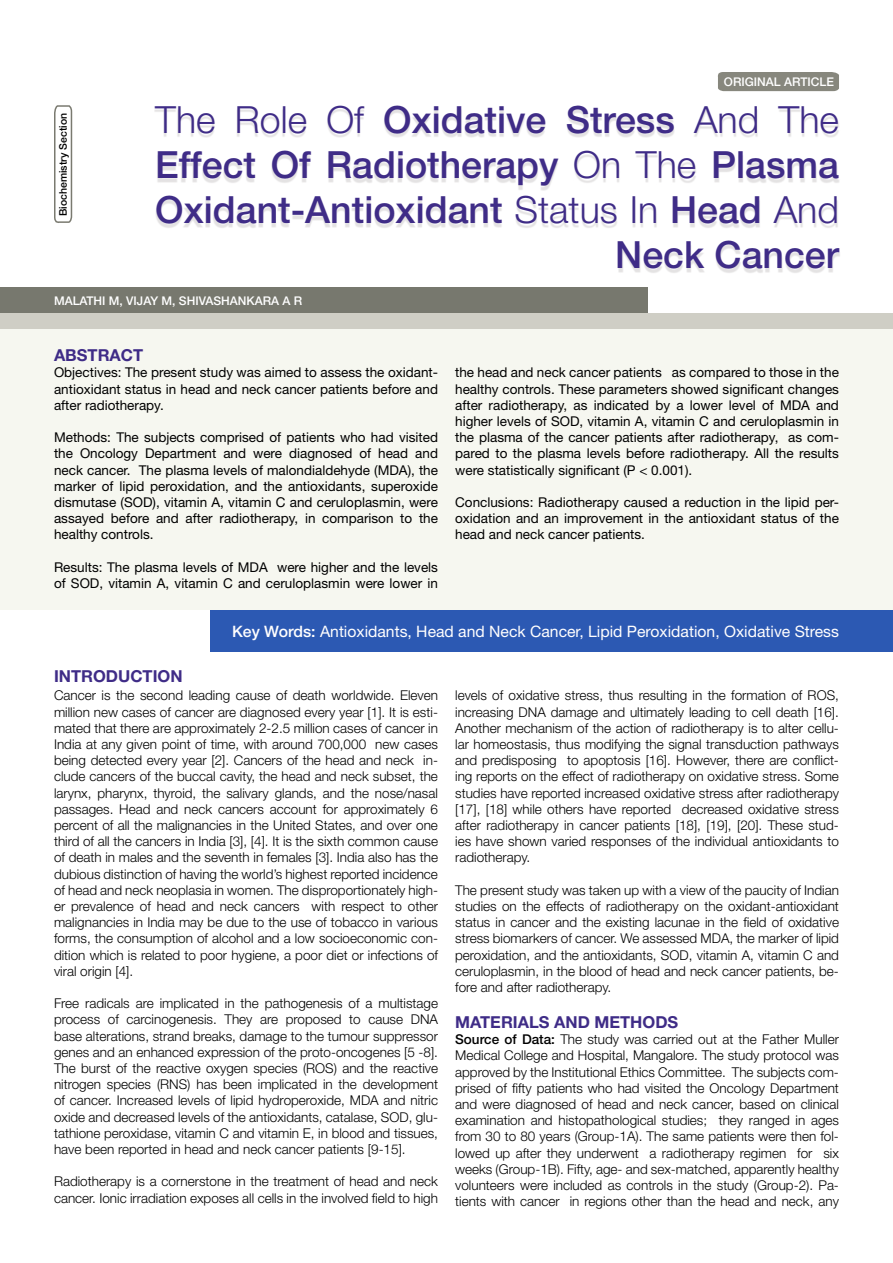
<style>
.page{position:relative;width:893px;height:1263px;background:#fff}
.page>*{position:absolute;margin:0;border:0;box-sizing:border-box;transform-origin:0 0}
.t1{font:500 37.5px/45px "Helvetica Neue";color:#3f2c87;text-align:right}
.t2{font:700 16.5px "Helvetica Neue";color:#3f2c87}
.t3{font:15.75px "Helvetica Neue";color:#fffefe}
.t4{font:300 13.5px/16.2px "Helvetica Neue";color:#000;text-align:justify}
.t5{font:13.5px/16.2px "Helvetica Neue";color:#000;text-align:justify}
.t6{font:500 12px "Helvetica Neue";color:#fff}
.t7{font:500 10.5px "Helvetica Neue";color:#000}
.s1{font-weight:300}
.s2{font-weight:500}
</style>
<div class="page">
<div style="left:0;top:288px;width:647px;height:25px;background:#77786e"></div>
<div style="left:0;top:313px;width:893px;height:16px;background:#cfcec5"></div>
<div style="left:0;top:329px;width:893px;height:281px;background:#f6f7f0"></div>
<div style="left:717px;top:72px;width:122px;height:19px;background:#87877d"></div>
<svg style="left:54px;top:105px;width:19px;height:118px"></svg>
<div style="left:210px;top:610px;width:683px;height:42px;background:#2c59b3"></div>
<div style="left:154px;top:109px;width:686px;height:165px;background:#a49fa0;opacity:.3"></div>
<p class="t6" style="left:724px;top:75px;width:112px">ORIGINAL ARTICLE</p>
<p class="t7" style="left:57px;top:216px;width:105px;rotate:-90deg">Biochemistry Section</p>
<h1 class="t1" style="left:155px;top:97px;width:685px"><span class="s1">The Role Of</span> Oxidative Stress <span class="s1">And The<br></span>Effect Of Radiotherapy <span class="s1">On The</span> Plasma<br>Oxidant-Antioxidant <span class="s1">Status In</span> Head <span class="s1">And<br></span>Neck Cancer</h1>
<p class="t6" style="left:54px;top:294px;width:250px">MALATHI M, VIJAY M, SHIVASHANKARA A R</p>
<p class="t2" style="left:54px;top:344px;width:91px">ABSTRACT</p>
<p class="t5" style="left:54px;top:364px;width:386px">Objectives: The present study was aimed to assess the oxidant&shy;antioxidant status in head and neck cancer patients before and after radiotherapy.</p>
<p class="t5" style="left:54px;top:429px;width:386px">Methods: The subjects comprised of patients who had visited the Oncology Department and were diagnosed of head and neck cancer. The plasma levels of malondialdehyde (MDA), the marker of lipid peroxidation, and the antioxidants, superoxide dismutase (SOD), vitamin A, vitamin C and ceruloplasmin, were assayed before and after radiotherapy, in comparison to the healthy controls.</p>
<p class="t5" style="left:54px;top:559px;width:386px">Results: The plasma levels of MDA were higher and the levels of SOD, vitamin A, vitamin C and ceruloplasmin were lower in</p>
<p class="t5" style="left:455px;top:364px;width:385px">the head and neck cancer patients as compared to those in the healthy controls. These parameters showed significant changes after radiotherapy, as indicated by a lower level of MDA and higher levels of SOD, vitamin A, vitamin C and ceruloplasmin in the plasma of the cancer patients after radiotherapy, as com&shy;pared to the plasma levels before radiotherapy. All the results were statistically significant (P &lt; 0.001).</p>
<p class="t5" style="left:455px;top:494px;width:385px">Conclusions: Radiotherapy caused a reduction in the lipid per&shy;oxidation and an improvement in the antioxidant status of the head and neck cancer patients.</p>
<p class="t2" style="left:54px;top:666px;width:130px">INTRODUCTION</p>
<p class="t3" style="left:232px;top:622px;width:608px"><span class="s2">Key Words:</span> Antioxidants, Head and Neck Cancer, Lipid Peroxidation, Oxidative Stress</p>
<p class="t4" style="left:54px;top:687px;width:386px">Cancer is the second leading cause of death worldwide. Eleven million new cases of cancer are diagnosed every year [1]. It is esti&shy;mated that there are approximately 2-2.5 million cases of cancer in India at any given point of time, with around 700,000 new cases being detected every year [2]. Cancers of the head and neck in&shy;clude cancers of the buccal cavity, the head and neck subset, the larynx, pharynx, thyroid, the salivary glands, and the nose/nasal passages. Head and neck cancers account for approximately 6 percent of all the malignancies in the United States, and over one third of all the cancers in India [3], [4]. It is the sixth common cause of death in males and the seventh in females [3]. India also has the dubious distinction of having the world’s highest reported incidence of head and neck neoplasia in women. The disproportionately high&shy;er prevalence of head and neck cancers with respect to other malignancies in India may be due to the use of tobacco in various forms, the consumption of alcohol and a low socioeconomic con&shy;dition which is related to poor hygiene, a poor diet or infections of viral origin [4].</p>
<p class="t4" style="left:54px;top:995px;width:386px">Free radicals are implicated in the pathogenesis of a multistage process of carcinogenesis. They are proposed to cause DNA base alterations, strand breaks, damage to the tumour suppressor genes and an enhanced expression of the proto-oncogenes [5 -8].<br>The burst of the reactive oxygen species (ROS) and the reactive nitrogen species (RNS) has been implicated in the development of cancer. Increased levels of lipid hydroperoxide, MDA and nitric oxide and decreased levels of the antioxidants, catalase, SOD, glu&shy;tathione peroxidase, vitamin C and vitamin E, in blood and tissues, have been reported in head and neck cancer patients [9-15].</p>
<p class="t4" style="left:54px;top:1173px;width:386px">Radiotherapy is a cornerstone in the treatment of head and neck cancer. Ionic irradiation exposes all cells in the involved field to high</p>
<p class="t4" style="left:455px;top:687px;width:385px">levels of oxidative stress, thus resulting in the formation of ROS, increasing DNA damage and ultimately leading to cell death [16].<br>Another mechanism of the action of radiotherapy is to alter cellu&shy;lar homeostasis, thus modifying the signal transduction pathways and predisposing to apoptosis [16]. However, there are conflict&shy;ing reports on the effect of radiotherapy on oxidative stress. Some studies have reported increased oxidative stress after radiotherapy [17], [18] while others have reported decreased oxidative stress after radiotherapy in cancer patients [18], [19], [20]. These stud&shy;ies have shown varied responses of the individual antioxidants to radiotherapy.</p>
<p class="t4" style="left:455px;top:882px;width:385px">The present study was taken up with a view of the paucity of Indian studies on the effects of radiotherapy on the oxidant-antioxidant status in cancer and the existing lacunae in the field of oxidative stress biomarkers of cancer. We assessed MDA, the marker of lipid peroxidation, and the antioxidants, SOD, vitamin A, vitamin C and ceruloplasmin, in the blood of head and neck cancer patients, be&shy;fore and after radiotherapy.</p>
<p class="t2" style="left:455px;top:1012px;width:225px">MATERIALS AND METHODS</p>
<p class="t4" style="left:455px;top:1031px;width:385px"><span class="s2">Source of Data:</span> The study was carried out at the Father Muller Medical College and Hospital, Mangalore. The study protocol was approved by the Institutional Ethics Committee. The subjects com&shy;prised of fifty patients who had visited the Oncology Department and were diagnosed of head and neck cancer, based on clinical examination and histopathological studies; they ranged in ages from 30 to 80 years (Group-1A). The same patients were then fol&shy;lowed up after they underwent a radiotherapy regimen for six weeks (Group-1B). Fifty, age- and sex-matched, apparently healthy volunteers were included as controls in the study (Group-2). Pa&shy;tients with cancer in regions other than the head and neck, any</p>
</div>
